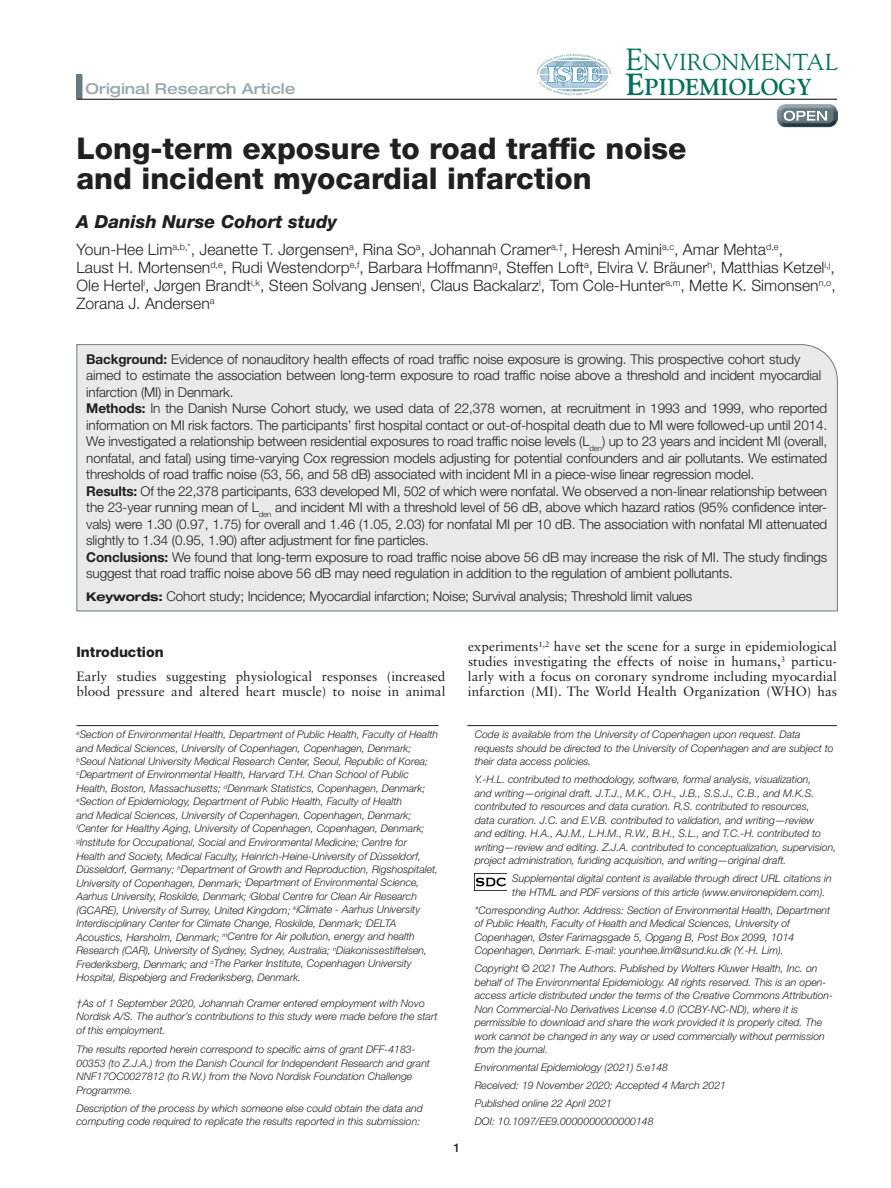
<style>
.page{position:relative;width:891px;height:1188px;background:#fff}
.page>*{position:absolute;margin:0;border:0;box-sizing:border-box;transform-origin:0 0}
.t1{font:800 30px/30px "Helvetica Neue LT Std";color:#231f20}
.t2{font:22.95px "Goudy";letter-spacing:.01em;color:#016f5a}
.t3{font:700 22.95px "Goudy";color:#016f5a}
.t4{font:italic 800 18px "Helvetica Neue LT Std";color:#231f20}
.t5{font:300 15.75px/18px "Helvetica Neue LT Std";color:#231f20}
.t6{font:500 expanded 15px "Helvetica Neue LT Std";color:#98a8ae}
.t7{font:800 14.25px "Helvetica Neue LT Std";color:#231f20}
.t8{font:300 13.5px/16.5px "Helvetica Neue LT Std";letter-spacing:-.01em;color:#231f20}
.t9{font:13.5px/15px "Sabon LT Std";color:#231f20}
.t10{font:500 12px "Helvetica Neue LT Std";color:#231f20}
.t11{font:italic 300 10.5px/13.5px "Helvetica Neue LT Std";color:#231f20}
.s1{font-size:30.45px}
.s2{font-weight:700}
.s3{font-weight:700;font-stretch:expanded;font-size:12px}
</style>
<div class="page">
<img style="left:776px;top:104px;width:61px;height:24px">
<svg style="left:784px;top:111px;width:43px;height:10px"></svg>
<svg style="left:536px;top:54px;width:76px;height:42px"></svg>
<div style="left:76px;top:74px;width:6px;height:25px;background:#677981"></div>
<hr style="left:76px;top:99px;width:761px;height:1px;background:#231f20">
<hr style="left:76px;top:725px;width:363px;height:1px;background:#231f20">
<hr style="left:467px;top:725px;width:370px;height:1px;background:#231f20">
<div style="left:76px;top:344px;width:762px;height:268px;background:#e9e9e9"></div>
<img style="left:475px;top:877px;width:32px;height:14px">
<h2 class="t2" style="left:626px;top:48px;width:214px"><span class="s1">E</span>NVIRONMENTAL</h2>
<h3 class="t6" style="left:86px;top:80px;width:212px">Original Research Article</h3>
<h2 class="t3" style="left:626px;top:74px;width:188px"><span class="s1">E</span>PIDEMIOLOGY</h2>
<h1 class="t1" style="left:76px;top:134px;width:612px">Long-term exposure to road traffic noise and incident myocardial infarction</h1>
<h3 class="t4" style="left:76px;top:211px;width:262px">A Danish Nurse Cohort study</h3>
<p class="t5" style="left:76px;top:240px;width:761px">Youn-Hee Lim<sup>a,b,*</sup>, Jeanette T. Jørgensen<sup>a</sup>, Rina So<sup>a</sup>, Johannah Cramer<sup>a,†</sup>, Heresh Amini<sup>a,c</sup>, Amar Mehta<sup>d,e</sup>,<br>Laust H. Mortensen<sup>d,e</sup>, Rudi Westendorp<sup>e,f</sup>, Barbara Hoffmann<sup>g</sup>, Steffen Loft<sup>a</sup>, Elvira V. Bräuner<sup>h</sup>, Matthias Ketzel<sup>i,j</sup>, Ole Hertel<sup>i</sup>, Jørgen Brandt<sup>i,k</sup>, Steen Solvang Jensen<sup>i</sup>, Claus Backalarz<sup>l</sup>, Tom Cole-Hunter<sup>a,m</sup>, Mette K. Simonsen<sup>n,o</sup>, Zorana J. Andersen<sup>a</sup></p>
<p class="t8" style="left:86px;top:350px;width:743px"><span class="s2">Background:</span> Evidence of nonauditory health effects of road traffic noise exposure is growing. This prospective cohort study aimed to estimate the association between long-term exposure to road traffic noise above a threshold and incident myocardial infarction (MI) in Denmark.<br><span class="s2">Methods:</span> In the Danish Nurse Cohort study, we used data of 22,378 women, at recruitment in 1993 and 1999, who reported information on MI risk factors. The participants’ first hospital contact or out-of-hospital death due to MI were followed-up until 2014.<br>We investigated a relationship between residential exposures to road traffic noise levels (L<sub>den</sub>) up to 23 years and incident MI (overall, nonfatal, and fatal) using time-varying Cox regression models adjusting for potential confounders and air pollutants. We estimated thresholds of road traffic noise (53, 56, and 58 dB) associated with incident MI in a piece-wise linear regression model.<br><span class="s2">Results:</span> Of the 22,378 participants, 633 developed MI, 502 of which were nonfatal. We observed a non-linear relationship between the 23-year running mean of L<sub>den</sub> and incident MI with a threshold level of 56 dB, above which hazard ratios (95% confidence inter&shy;vals) were 1.30 (0.97, 1.75) for overall and 1.46 (1.05, 2.03) for nonfatal MI per 10 dB. The association with nonfatal MI attenuated slightly to 1.34 (0.95, 1.90) after adjustment for fine particles.<br><span class="s2">Conclusions:</span> We found that long-term exposure to road traffic noise above 56 dB may increase the risk of MI. The study findings suggest that road traffic noise above 56 dB may need regulation in addition to the regulation of ambient pollutants.</p>
<p class="t8" style="left:86px;top:587px;width:608px"><span class="s3">Keywords:</span> Cohort study; Incidence; Myocardial infarction; Noise; Survival analysis; Threshold limit values</p>
<h3 class="t7" style="left:76px;top:644px;width:89px">Introduction</h3>
<p class="t9" style="left:76px;top:669px;width:370px">Early studies suggesting physiological responses (increased blood pressure and altered heart muscle) to noise in animal</p>
<p class="t9" style="left:468px;top:639px;width:371px;text-align:justify">experiments<sup>1,2</sup> have set the scene for a surge in epidemiological studies investigating the effects of noise in humans,<sup>3</sup> particu&shy;larly with a focus on coronary syndrome including myocardial infarction (MI). The World Health Organization (WHO) has</p>
<p class="t11" style="left:76px;top:727px;width:363px"><sup>a</sup>Section of Environmental Health, Department of Public Health, Faculty of Health and Medical Sciences, University of Copenhagen, Copenhagen, Denmark; <sup>b</sup>Seoul National University Medical Research Center, Seoul, Republic of Korea; <sup>c</sup>Department of Environmental Health, Harvard T.H. Chan School of Public Health, Boston, Massachusetts; <sup>d</sup>Denmark Statistics, Copenhagen, Denmark; <sup>e</sup>Section of Epidemiology, Department of Public Health, Faculty of Health<br>and Medical Sciences, University of Copenhagen, Copenhagen, Denmark; <sup>f</sup>Center for Healthy Aging, University of Copenhagen, Copenhagen, Denmark; <sup>g</sup>Institute for Occupational, Social and Environmental Medicine; Centre for Health and Society, Medical Faculty, Heinrich-Heine-University of Düsseldorf, Düsseldorf, Germany; <sup>h</sup>Department of Growth and Reproduction, Rigshospitalet, University of Copenhagen, Denmark; <sup>i</sup>Department of Environmental Science, Aarhus University, Roskilde, Denmark; <sup>j</sup>Global Centre for Clean Air Research (GCARE), University of Surrey, United Kingdom; <sup>k</sup>iClimate - Aarhus University Interdisciplinary Center for Climate Change, Roskilde, Denmark; <sup>l</sup>DELTA Acoustics, Hørsholm, Denmark; <sup>m</sup>Centre for Air pollution, energy and health Research (CAR), University of Sydney, Sydney, Australia; <sup>n</sup>Diakonissestiftelsen, Frederiksberg, Denmark; and <sup>o</sup>The Parker Institute, Copenhagen University Hospital, Bispebjerg and Frederiksberg, Denmark.</p>
<p class="t11" style="left:76px;top:996px;width:362px">†As of 1 September 2020, Johannah Cramer entered employment with Novo<br>Nordisk A/S. The author’s contributions to this study were made before the start of this employment.</p>
<p class="t11" style="left:76px;top:1042px;width:355px">The results reported herein correspond to specific aims of grant DFF-4183- 00353 (to Z.J.A.) from the Danish Council for Independent Research and grant NNF17OC0027812 (to R.W.) from the Novo Nordisk Foundation Challenge Programme.</p>
<p class="t11" style="left:76px;top:1101px;width:348px">Description of the process by which someone else could obtain the data and computing code required to replicate the results reported in this submission:</p>
<p class="t10" style="left:453px;top:1140px;width:8px">1</p>
<p class="t11" style="left:475px;top:727px;width:361px">Code is available from the University of Copenhagen upon request. Data requests should be directed to the University of Copenhagen and are subject to their data access policies.</p>
<p class="t11" style="left:475px;top:772px;width:363px">Y.-H.L. contributed to methodology, software, formal analysis, visualization,<br>and writing—original draft. J.T.J., M.K., O.H., J.B., S.S.J., C.B., and M.K.S. contributed to resources and data curation. R.S. contributed to resources,<br>data curation. J.C. and E.V.B. contributed to validation, and writing—review<br>and editing. H.A., AJ.M., L.H.M., R.W., B.H., S.L., and T.C.-H. contributed to writing—review and editing. Z.J.A. contributed to conceptualization, supervision, project administration, funding acquisition, and writing—original draft.</p>
<p class="t11" style="left:512px;top:871px;width:321px">Supplemental digital content is available through direct URL citations in the HTML and PDF versions of this article (www.environepidem.com).</p>
<p class="t11" style="left:475px;top:903px;width:357px">*Corresponding Author. Address: Section of Environmental Health, Department of Public Health, Faculty of Health and Medical Sciences, University of Copenhagen, Øster Farimagsgade 5, Opgang B, Post Box 2099, 1014<br>Copenhagen, Denmark. E-mail: younhee.lim@sund.ku.dk (Y.-H. Lim).</p>
<p class="t11" style="left:475px;top:961px;width:360px">Copyright © 2021 The Authors. Published by Wolters Kluwer Health, Inc. on behalf of The Environmental Epidemiology. All rights reserved. This is an open&shy;access article distributed under the terms of the Creative Commons Attribution-Non Commercial-No Derivatives License 4.0 (CCBY-NC-ND), where it is permissible to download and share the work provided it is properly cited. The work cannot be changed in any way or used commercially without permission from the journal.</p>
<p class="t11" style="left:475px;top:1058px;width:253px;line-height:18px">Environmental Epidemiology (2021) 5:e148<br>Received: 19 November 2020; Accepted 4 March 2021<br>Published online 22 April 2021<br>DOI: 10.1097/EE9.0000000000000148</p>
</div>
